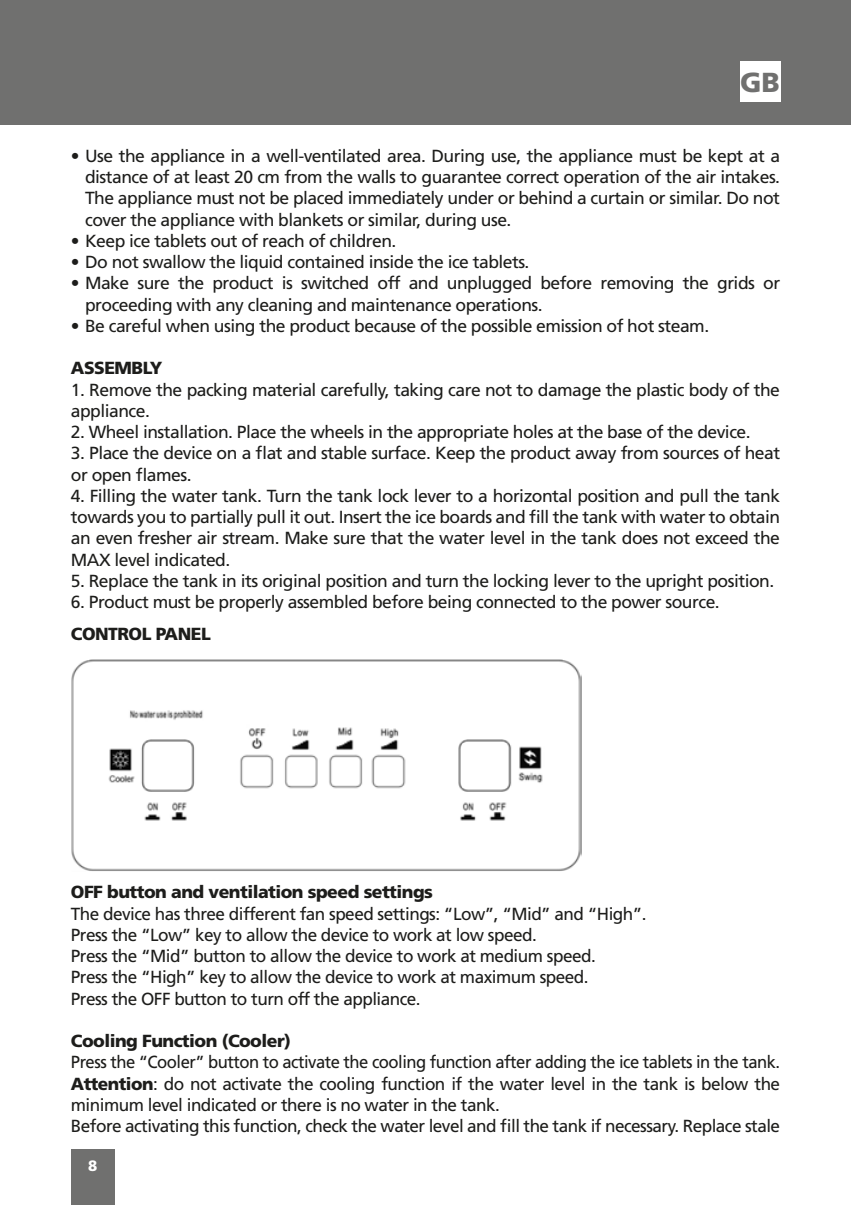
<style>
.page{position:relative;width:851px;height:1205px;background:#fff}
.page>*{position:absolute;margin:0;border:0;box-sizing:border-box;transform-origin:0 0}
.t1{font:900 27.5px "Frutiger LT Std";color:#70706f}
.t2{font:17.5px/21.2px "Frutiger LT Std";letter-spacing:-.03em;color:#1d1d1b}
.t3{font:17.5px/21.2px "Frutiger LT Std";letter-spacing:-.03em;color:#1d1d1b;scale:.95 1}
.t4{font:900 17.5px "Frutiger LT Std";letter-spacing:-.03em;color:#1d1d1b}
.t5{font:900 15px "Frutiger LT Std";color:#fff}
.s1{font-weight:900}
</style>
<div class="page">
<div style="left:0;top:0;width:850px;height:125px;background:#70706f"></div>
<div style="left:71px;top:1149px;width:44px;height:56px;background:#70706f"></div>
<div style="left:740px;top:61px;width:40px;height:41px;background:#fff"></div>
<img style="left:71px;top:659px;width:510px;height:212px">
<h1 class="t1" style="left:740px;top:66px;width:41px">GB</h1>
<p class="t2" style="left:85px;top:145px;width:696px;text-align:justify;text-indent:-14px">• Use the appliance in a well-ventilated area. During use, the appliance must be kept at a distance of at least 20 cm from the walls to guarantee correct operation of the air intakes.<br>The appliance must not be placed immediately under or behind a curtain or similar. Do not cover the appliance with blankets or similar, during use.</p>
<p class="t2" style="left:71px;top:230px;width:327px">• Keep ice tablets out of reach of children.</p>
<p class="t2" style="left:71px;top:252px;width:460px">• Do not swallow the liquid contained inside the ice tablets.</p>
<p class="t2" style="left:85px;top:273px;width:696px;text-indent:-14px">• Make sure the product is switched off and unplugged before removing the grids or proceeding with any cleaning and maintenance operations.</p>
<p class="t2" style="left:71px;top:315px;width:639px">• Be careful when using the product because of the possible emission of hot steam.</p>
<p class="t4" style="left:71px;top:358px;width:93px">ASSEMBLY</p>
<p class="t2" style="left:71px;top:379px;width:710px">1. Remove the packing material carefully, taking care not to damage the plastic body of the appliance.</p>
<p class="t2" style="left:71px;top:422px;width:681px">2. Wheel installation. Place the wheels in the appropriate holes at the base of the device.</p>
<p class="t2" style="left:71px;top:443px;width:710px">3. Place the device on a flat and stable surface. Keep the product away from sources of heat or open flames.</p>
<p class="t2" style="left:71px;top:485px;width:710px;text-align:justify">4. Filling the water tank. Turn the tank lock lever to a horizontal position and pull the tank towards you to partially pull it out. Insert the ice boards and fill the tank with water to obtain an even fresher air stream. Make sure that the water level in the tank does not exceed the MAX level indicated.</p>
<p class="t2" style="left:71px;top:570px;width:704px">5. Replace the tank in its original position and turn the locking lever to the upright position.</p>
<p class="t2" style="left:71px;top:591px;width:650px">6. Product must be properly assembled before being connected to the power source.</p>
<p class="t4" style="left:71px;top:623px;width:141px">CONTROL PANEL</p>
<p class="t4" style="left:71px;top:881px;width:363px">OFF button and ventilation speed settings</p>
<p class="t2" style="left:71px;top:903px;width:577px">The device has three different fan speed settings: “Low”, “Mid” and “High”.<br>Press the “Low” key to allow the device to work at low speed.<br>Press the “Mid” button to allow the device to work at medium speed.<br>Press the “High” key to allow the device to work at maximum speed.<br>Press the OFF button to turn off the appliance.</p>
<p class="t4" style="left:71px;top:1030px;width:221px">Cooling Function (Cooler)</p>
<p class="t3" style="left:71px;top:1052px;width:748px">Press the “Cooler” button to activate the cooling function after adding the ice tablets in the tank.<br><span class="s1">Attention</span>: do not activate the cooling function if the water level in the tank is below the minimum level indicated or there is no water in the tank.<br>Before activating this function, check the water level and fill the tank if necessary. Replace stale</p>
<p class="t5" style="left:88px;top:1156px;width:11px">8</p>
</div>
